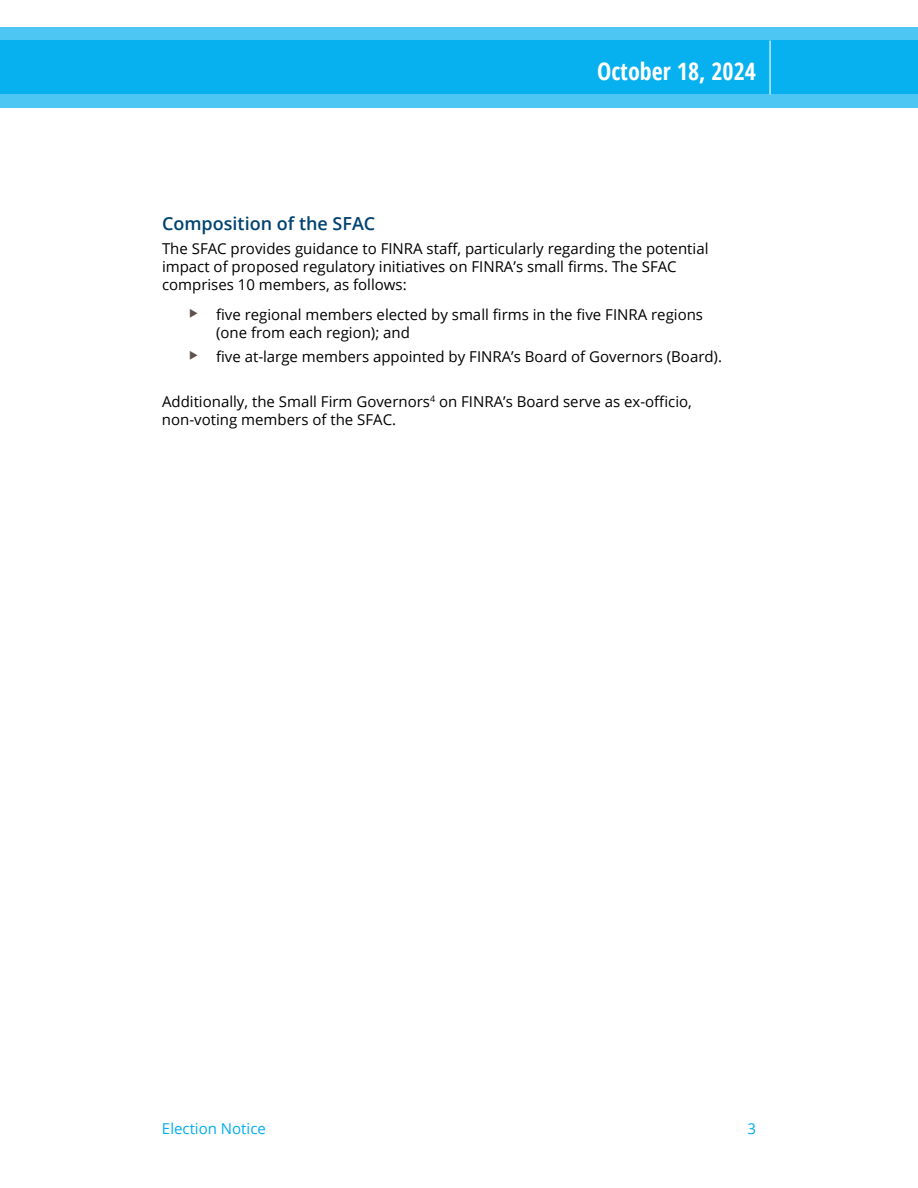
<style>
.page{position:relative;width:918px;height:1188px;background:#fff}
.page>*{position:absolute;margin:0;border:0;box-sizing:border-box;transform-origin:0 0}
.t1{font:700 condensed 24px "Open Sans";color:#fff}
.t2{font:600 18px "Open Sans";color:#004270}
.t3{font:15px/18px "Open Sans";color:#000}
.t4{font:15px "Open Sans";color:#00aeef}
</style>
<div class="page">
<svg style="left:0;top:27px;width:918px;height:81px;background:#1eb7f0"></svg>
<hr style="left:770px;top:40px;width:1px;height:54px;background:#fff">
<h1 class="t1" style="left:597px;top:54px;width:160px">October 18, 2024</h1>
<p class="t2" style="left:162px;top:211px;width:215px">Composition of the SFAC</p>
<p class="t3" style="left:162px;top:239px;width:548px">The SFAC provides guidance to FINRA staff, particularly regarding the potential impact of proposed regulatory initiatives on FINRA’s small firms. The SFAC comprises 10 members, as follows:</p>
<p class="t3" style="left:216px;top:305px;width:489px">five regional members elected by small firms in the five FINRA regions (one from each region); and</p>
<p class="t3" style="left:216px;top:347px;width:508px">five at-large members appointed by FINRA’s Board of Governors (Board).</p>
<p class="t3" style="left:162px;top:392px;width:531px">Additionally, the Small Firm Governors<sup>4</sup> on FINRA’s Board serve as ex-officio, non-voting members of the SFAC.</p>
<p class="t4" style="left:162px;top:1119px;width:105px">Election Notice</p>
<p class="t4" style="left:747px;top:1119px;width:10px">3</p>
</div>
